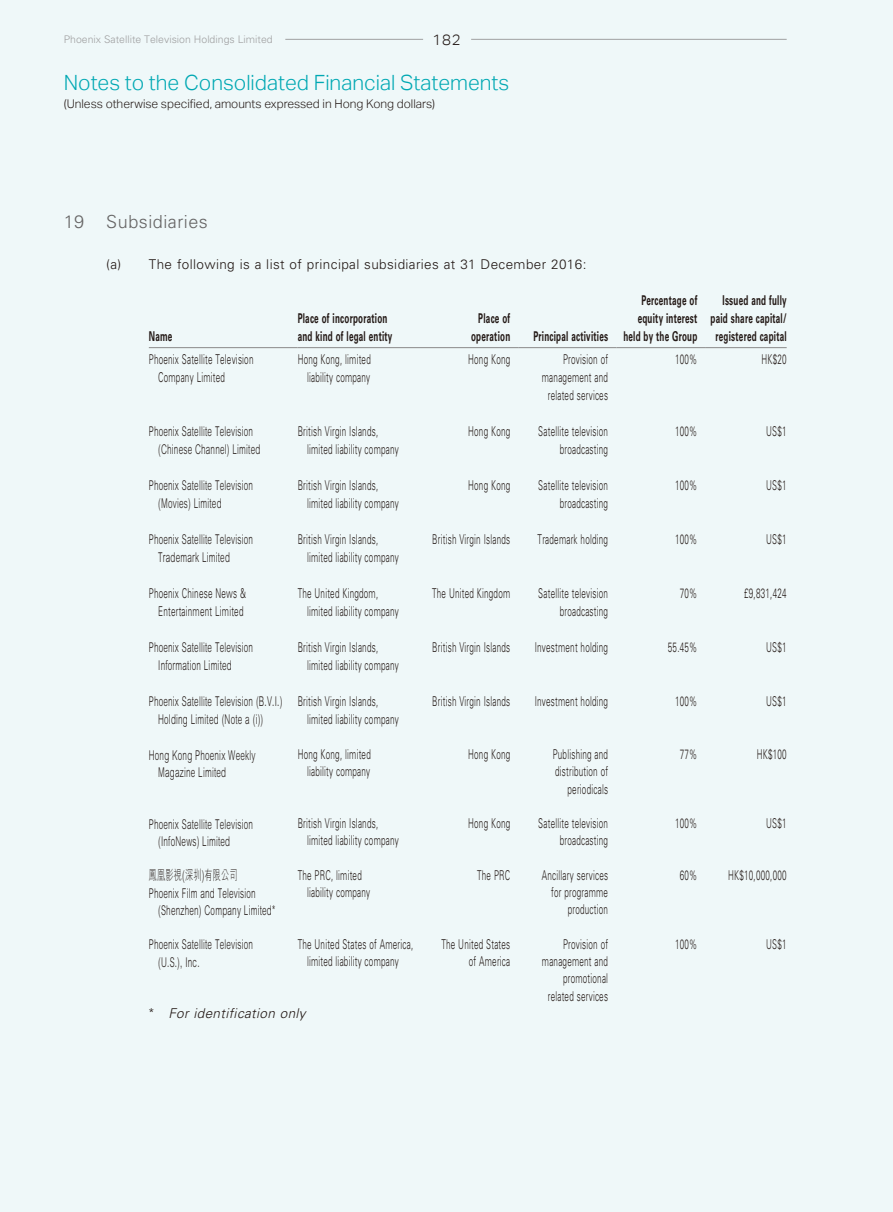
<style>
.page{position:relative;width:893px;height:1212px;background:#eff8f9}
.page>*{position:absolute;margin:0;border:0;box-sizing:border-box;transform-origin:0 0}
.t1{font:300 21px "Aktiv Grotesk";color:#00a8b3}
.t2{font:300 18px "Univers LT Std";letter-spacing:.03em;color:#666565}
.t3{font:300 15px "Aktiv Grotesk";color:#231916}
.t4{font:300 13.5px/18px "Univers LT Std";letter-spacing:.03em;color:#231916;text-align:right;scale:.6 1}
.t5{font:300 13.5px/18px "M Hei HK";letter-spacing:.03em;color:#231916;scale:.6 1}
.t6{font:700 13.5px/18px "Univers LT Std";letter-spacing:.03em;color:#231916;text-align:right;scale:.6 1}
.t7{font:300 13.5px "Univers LT Std";letter-spacing:.03em;color:#231916}
.t8{font:italic 300 13.5px "Univers LT Std";letter-spacing:.03em;color:#231916}
.t9{font:300 12px "Aktiv Grotesk";color:#231916}
.t10{font:300 10.5px "Univers LT Std";color:#a0a0a1}
.s1{font-family:"M Hei HK";font-style:normal}
</style>
<div class="page">
<hr style="left:285px;top:39px;width:138px;height:1px;background:#a0a0a1">
<hr style="left:471px;top:39px;width:316px;height:1px;background:#a0a0a1">
<hr style="left:149px;top:347px;width:149px;height:1px;background:#898989">
<hr style="left:298px;top:347px;width:123px;height:1px;background:#898989">
<hr style="left:421px;top:347px;width:98px;height:1px;background:#898989">
<hr style="left:519px;top:347px;width:98px;height:1px;background:#898989">
<hr style="left:617px;top:347px;width:89px;height:1px;background:#898989">
<hr style="left:706px;top:347px;width:81px;height:1px;background:#898989">
<p class="t3" style="left:432px;top:31px;width:30px">182</p>
<p class="t10" style="left:64px;top:33px;width:210px">Phoenix Satellite Television Holdings Limited</p>
<h1 class="t1" style="left:64px;top:71px;width:447px">Notes to the Consolidated Financial Statements</h1>
<p class="t9" style="left:64px;top:97px;width:373px">(Unless otherwise specified, amounts expressed in Hong Kong dollars)</p>
<h2 class="t2" style="left:64px;top:210px;width:146px">19 Subsidiaries</h2>
<p class="t7" style="left:106px;top:256px;width:482px">(a) The following is a list of principal subsidiaries at 31 December 2016:</p>
<p class="t6" style="left:149px;top:328px;width:41px">Name</p>
<p class="t6" style="left:298px;top:310px;width:160px;text-align:left">Place of incorporation and kind of legal entity</p>
<p class="t6" style="left:471px;top:310px;width:67px;text-align:center">Place of operation</p>
<p class="t6" style="left:533px;top:328px;width:126px">Principal activities</p>
<p class="t6" style="left:623px;top:292px;width:125px">Percentage of equity interest held by the Group</p>
<p class="t6" style="left:711px;top:292px;width:128px">Issued and fully paid share capital/ registered capital</p>
<p class="t4" style="left:158px;top:350px;width:160px;text-align:left;text-indent:-9px">Phoenix Satellite Television<br>Company Limited</p>
<p class="t4" style="left:298px;top:350px;width:123px">Hong Kong, limited liability company</p>
<p class="t4" style="left:468px;top:350px;width:72px">Hong Kong</p>
<p class="t4" style="left:542px;top:350px;width:112px">Provision of management and related services</p>
<p class="t4" style="left:675px;top:350px;width:39px">100%</p>
<p class="t4" style="left:761px;top:350px;width:44px">HK$20</p>
<p class="t5" style="left:158px;top:422px;width:172px;text-indent:-9px">Phoenix Satellite Television (Chinese Channel) Limited</p>
<p class="t4" style="left:307px;top:422px;width:155px;text-align:left;text-indent:-9px">British Virgin Islands, limited liability company</p>
<p class="t4" style="left:468px;top:422px;width:72px">Hong Kong</p>
<p class="t4" style="left:538px;top:422px;width:118px">Satellite television broadcasting</p>
<p class="t4" style="left:675px;top:422px;width:39px">100%</p>
<p class="t4" style="left:766px;top:422px;width:36px">US$1</p>
<p class="t5" style="left:158px;top:476px;width:160px;text-indent:-9px">Phoenix Satellite Television (Movies) Limited</p>
<p class="t4" style="left:307px;top:476px;width:155px;text-align:left;text-indent:-9px">British Virgin Islands, limited liability company</p>
<p class="t4" style="left:468px;top:476px;width:72px">Hong Kong</p>
<p class="t4" style="left:538px;top:476px;width:118px">Satellite television broadcasting</p>
<p class="t4" style="left:675px;top:476px;width:39px">100%</p>
<p class="t4" style="left:766px;top:476px;width:36px">US$1</p>
<p class="t5" style="left:158px;top:530px;width:160px;text-indent:-9px">Phoenix Satellite Television<br>Trademark Limited</p>
<p class="t4" style="left:307px;top:530px;width:155px;text-align:left;text-indent:-9px">British Virgin Islands, limited liability company</p>
<p class="t4" style="left:432px;top:530px;width:132px">British Virgin Islands</p>
<p class="t4" style="left:538px;top:530px;width:119px">Trademark holding</p>
<p class="t4" style="left:675px;top:530px;width:39px">100%</p>
<p class="t4" style="left:766px;top:530px;width:36px">US$1</p>
<p class="t4" style="left:149px;top:584px;width:164px;text-align:center">Phoenix Chinese News &amp;<br>Entertainment Limited</p>
<p class="t4" style="left:307px;top:584px;width:155px;text-align:left;text-indent:-9px">The United Kingdom, limited liability company</p>
<p class="t4" style="left:432px;top:584px;width:132px">The United Kingdom</p>
<p class="t4" style="left:538px;top:584px;width:118px">Satellite television broadcasting</p>
<p class="t4" style="left:680px;top:584px;width:31px">70%</p>
<p class="t4" style="left:744px;top:584px;width:72px">£9,831,424</p>
<p class="t5" style="left:158px;top:638px;width:160px;text-indent:-9px">Phoenix Satellite Television<br>Information Limited</p>
<p class="t4" style="left:307px;top:638px;width:155px;text-align:left;text-indent:-9px">British Virgin Islands, limited liability company</p>
<p class="t4" style="left:432px;top:638px;width:132px">British Virgin Islands</p>
<p class="t4" style="left:535px;top:638px;width:124px">Investment holding</p>
<p class="t4" style="left:668px;top:638px;width:51px">55.45%</p>
<p class="t4" style="left:766px;top:638px;width:36px">US$1</p>
<p class="t5" style="left:158px;top:692px;width:208px;text-indent:-9px">Phoenix Satellite Television (B.V.I.)<br>Holding Limited (Note a (i))</p>
<p class="t4" style="left:307px;top:692px;width:155px;text-align:left;text-indent:-9px">British Virgin Islands, limited liability company</p>
<p class="t4" style="left:432px;top:692px;width:132px">British Virgin Islands</p>
<p class="t4" style="left:535px;top:692px;width:124px">Investment holding</p>
<p class="t4" style="left:675px;top:692px;width:39px">100%</p>
<p class="t4" style="left:766px;top:692px;width:36px">US$1</p>
<p class="t5" style="left:158px;top:745px;width:164px;line-height:17.2px;text-indent:-9px">Hong Kong Phoenix Weekly<br>Magazine Limited</p>
<p class="t4" style="left:298px;top:746px;width:123px;line-height:17.2px">Hong Kong, limited liability company</p>
<p class="t4" style="left:468px;top:745px;width:72px">Hong Kong</p>
<p class="t4" style="left:553px;top:746px;width:94px;line-height:17.2px">Publishing and distribution of periodicals</p>
<p class="t4" style="left:680px;top:745px;width:31px">77%</p>
<p class="t4" style="left:757px;top:745px;width:51px">HK$100</p>
<p class="t5" style="left:158px;top:814px;width:160px;line-height:17.2px;text-indent:-9px">Phoenix Satellite Television (InfoNews) Limited</p>
<p class="t4" style="left:307px;top:815px;width:155px;line-height:17.2px;text-align:left;text-indent:-9px">British Virgin Islands, limited liability company</p>
<p class="t4" style="left:468px;top:814px;width:72px">Hong Kong</p>
<p class="t4" style="left:538px;top:815px;width:118px;line-height:17.2px">Satellite television broadcasting</p>
<p class="t4" style="left:675px;top:814px;width:39px">100%</p>
<p class="t4" style="left:766px;top:814px;width:36px">US$1</p>
<p class="t5" style="left:149px;top:866px;width:150px">鳳凰影視(深圳)有限公司</p>
<p class="t5" style="left:149px;top:883px;width:180px">Phoenix Film and Television</p>
<p class="t5" style="left:158px;top:900px;width:197px">(Shenzhen) Company Limited*</p>
<p class="t4" style="left:307px;top:866px;width:107px;line-height:17.2px;text-align:left;text-indent:-9px">The PRC, limited liability company</p>
<p class="t4" style="left:477px;top:866px;width:57px">The PRC</p>
<p class="t4" style="left:542px;top:866px;width:112px;line-height:17.2px">Ancillary services for programme production</p>
<p class="t4" style="left:680px;top:866px;width:31px">60%</p>
<p class="t4" style="left:728px;top:866px;width:99px">HK$10,000,000</p>
<p class="t5" style="left:158px;top:935px;width:160px;line-height:17.2px;text-indent:-9px">Phoenix Satellite Television (U.S.), Inc.</p>
<p class="t4" style="left:298px;top:935px;width:194px;line-height:17.2px;text-align:center">The United States of America, limited liability company</p>
<p class="t4" style="left:441px;top:935px;width:116px;line-height:17.2px">The United States of America</p>
<p class="t4" style="left:542px;top:935px;width:112px;line-height:17.2px">Provision of management and promotional related services</p>
<p class="t4" style="left:675px;top:935px;width:39px">100%</p>
<p class="t4" style="left:766px;top:935px;width:36px">US$1</p>
<p class="t8" style="left:149px;top:1005px;width:158px"><span class="s1">*</span> For identification only</p>
</div>
